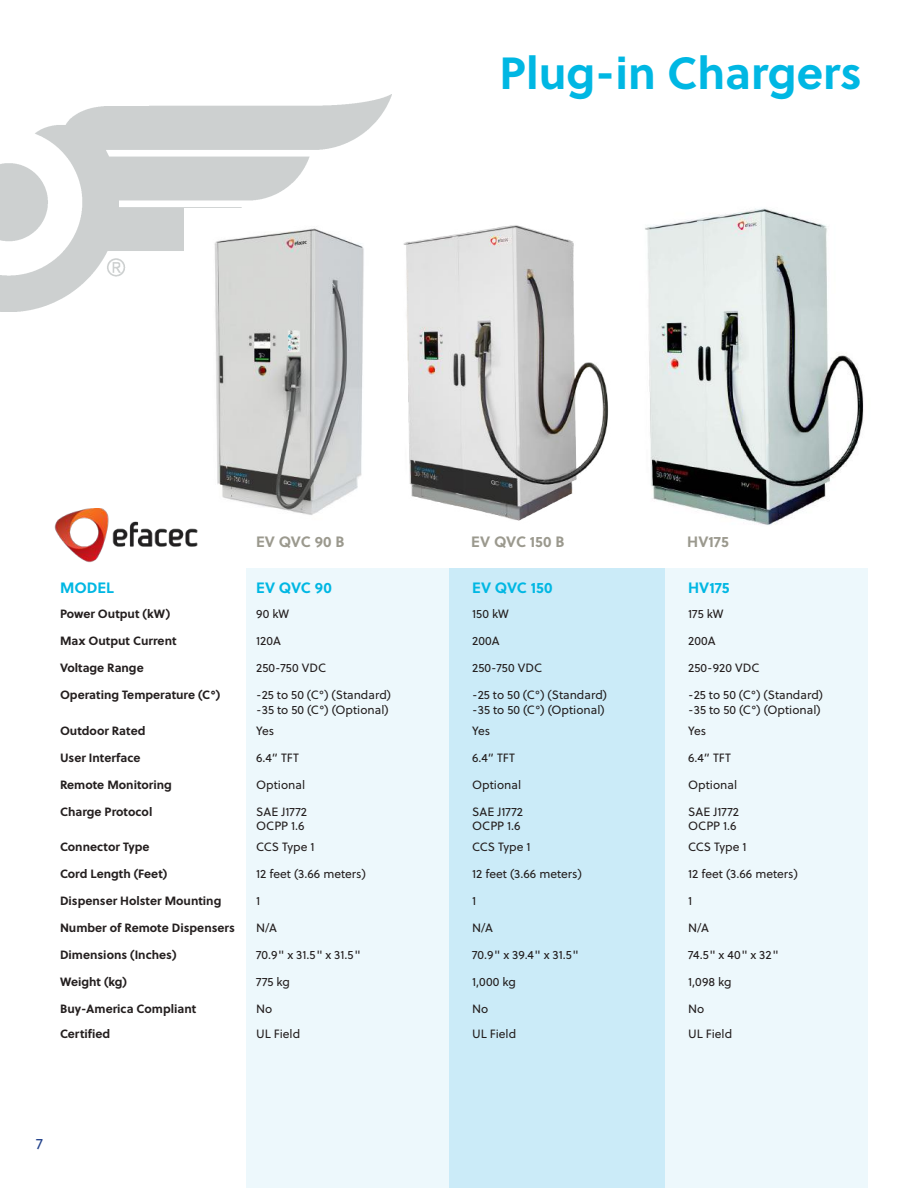
<style>
.page{position:relative;width:918px;height:1188px;background:#fff}
.page>*{position:absolute;margin:0;border:0;box-sizing:border-box;transform-origin:0 0}
.t1{font:700 45px "Soleil";color:#00b7e3}
.t2{font:700 15px "Soleil";color:#00b7e3}
.t3{font:700 15px "Soleil";color:#9b998e}
.t4{font:15px "Soleil";color:#22428b}
.t5{font:12px/14.4px "Soleil";color:#241f1f}
.t6{font:700 12px "Soleil";color:#241f1f}
</style>
<div class="page">
<img style="left:0;top:94px;width:391px;height:217px">
<div style="left:246px;top:569px;width:621px;height:619px;background:#edf8fc"></div>
<img style="left:54px;top:508px;width:144px;height:54px">
<div style="left:449px;top:569px;width:216px;height:619px;background:#cbebf8"></div>
<img style="left:184px;top:209px;width:190px;height:317px">
<img style="left:387px;top:202px;width:222px;height:319px">
<img style="left:645px;top:208px;width:219px;height:317px">
<h1 class="t1" style="left:500px;top:38px;width:364px">Plug-in Chargers</h1>
<p class="t3" style="left:256px;top:530px;width:90px">EV QVC 90 B</p>
<p class="t3" style="left:471px;top:530px;width:95px">EV QVC 150 B</p>
<p class="t3" style="left:687px;top:530px;width:43px">HV175</p>
<p class="t2" style="left:60px;top:576px;width:55px">MODEL</p>
<p class="t2" style="left:256px;top:576px;width:77px">EV QVC 90</p>
<p class="t2" style="left:472px;top:576px;width:82px">EV QVC 150</p>
<p class="t2" style="left:688px;top:576px;width:43px">HV175</p>
<p class="t6" style="left:60px;top:605px;width:112px">Power Output (kW)</p>
<p class="t5" style="left:256px;top:606px;width:34px">90 kW</p>
<p class="t5" style="left:472px;top:606px;width:38px">150 kW</p>
<p class="t5" style="left:688px;top:606px;width:37px">175 kW</p>
<p class="t6" style="left:60px;top:632px;width:118px">Max Output Current</p>
<p class="t5" style="left:256px;top:633px;width:26px">120A</p>
<p class="t5" style="left:472px;top:633px;width:29px">200A</p>
<p class="t5" style="left:688px;top:633px;width:29px">200A</p>
<p class="t6" style="left:60px;top:659px;width:85px">Voltage Range</p>
<p class="t5" style="left:256px;top:660px;width:71px">250-750 VDC</p>
<p class="t5" style="left:472px;top:660px;width:71px">250-750 VDC</p>
<p class="t5" style="left:688px;top:660px;width:73px">250-920 VDC</p>
<p class="t6" style="left:60px;top:686px;width:162px">Operating Temperature (C°)</p>
<p class="t5" style="left:256px;top:687px;width:136px">-25 to 50 (C°) (Standard) -35 to 50 (C°) (Optional)</p>
<p class="t5" style="left:472px;top:687px;width:136px">-25 to 50 (C°) (Standard) -35 to 50 (C°) (Optional)</p>
<p class="t5" style="left:688px;top:687px;width:136px">-25 to 50 (C°) (Standard) -35 to 50 (C°) (Optional)</p>
<p class="t6" style="left:60px;top:721px;width:87px">Outdoor Rated</p>
<p class="t5" style="left:256px;top:723px;width:19px">Yes</p>
<p class="t5" style="left:472px;top:723px;width:19px">Yes</p>
<p class="t5" style="left:688px;top:723px;width:19px">Yes</p>
<p class="t6" style="left:60px;top:748px;width:82px">User Interface</p>
<p class="t5" style="left:256px;top:750px;width:44px">6.4” TFT</p>
<p class="t5" style="left:472px;top:750px;width:44px">6.4” TFT</p>
<p class="t5" style="left:688px;top:750px;width:44px">6.4” TFT</p>
<p class="t6" style="left:60px;top:775px;width:113px">Remote Monitoring</p>
<p class="t5" style="left:256px;top:777px;width:50px">Optional</p>
<p class="t5" style="left:472px;top:777px;width:50px">Optional</p>
<p class="t5" style="left:688px;top:777px;width:50px">Optional</p>
<p class="t6" style="left:60px;top:802px;width:94px">Charge Protocol</p>
<p class="t5" style="left:256px;top:804px;width:52px">SAE J1772<br>OCPP 1.6</p>
<p class="t5" style="left:472px;top:804px;width:52px">SAE J1772<br>OCPP 1.6</p>
<p class="t5" style="left:688px;top:804px;width:52px">SAE J1772<br>OCPP 1.6</p>
<p class="t6" style="left:60px;top:837px;width:91px">Connector Type</p>
<p class="t5" style="left:256px;top:839px;width:60px">CCS Type 1</p>
<p class="t5" style="left:472px;top:839px;width:60px">CCS Type 1</p>
<p class="t5" style="left:688px;top:839px;width:60px">CCS Type 1</p>
<p class="t6" style="left:60px;top:864px;width:109px">Cord Length (Feet)</p>
<p class="t5" style="left:256px;top:866px;width:111px">12 feet (3.66 meters)</p>
<p class="t5" style="left:472px;top:866px;width:111px">12 feet (3.66 meters)</p>
<p class="t5" style="left:688px;top:866px;width:111px">12 feet (3.66 meters)</p>
<p class="t6" style="left:60px;top:891px;width:163px">Dispenser Holster Mounting</p>
<p class="t5" style="left:256px;top:893px;width:6px">1</p>
<p class="t5" style="left:472px;top:893px;width:6px">1</p>
<p class="t5" style="left:688px;top:893px;width:6px">1</p>
<p class="t6" style="left:60px;top:918px;width:176px">Number of Remote Dispensers</p>
<p class="t5" style="left:256px;top:920px;width:22px">N/A</p>
<p class="t5" style="left:472px;top:920px;width:22px">N/A</p>
<p class="t5" style="left:688px;top:920px;width:22px">N/A</p>
<p class="t6" style="left:60px;top:945px;width:118px">Dimensions (Inches)</p>
<p class="t5" style="left:256px;top:947px;width:106px">70.9" x 31.5" x 31.5"</p>
<p class="t5" style="left:472px;top:947px;width:108px">70.9" x 39.4" x 31.5"</p>
<p class="t5" style="left:688px;top:947px;width:92px">74.5" x 40" x 32"</p>
<p class="t6" style="left:60px;top:972px;width:69px">Weight (kg)</p>
<p class="t5" style="left:256px;top:974px;width:35px">775 kg</p>
<p class="t5" style="left:472px;top:974px;width:45px">1,000 kg</p>
<p class="t5" style="left:688px;top:974px;width:45px">1,098 kg</p>
<p class="t6" style="left:60px;top:999px;width:138px">Buy-America Compliant</p>
<p class="t5" style="left:256px;top:1001px;width:18px">No</p>
<p class="t5" style="left:472px;top:1001px;width:18px">No</p>
<p class="t5" style="left:688px;top:1001px;width:18px">No</p>
<p class="t6" style="left:60px;top:1025px;width:52px">Certified</p>
<p class="t5" style="left:256px;top:1027px;width:46px">UL Field</p>
<p class="t5" style="left:472px;top:1027px;width:46px">UL Field</p>
<p class="t5" style="left:688px;top:1027px;width:46px">UL Field</p>
<p class="t4" style="left:36px;top:1132px;width:8px">7</p>
</div>
